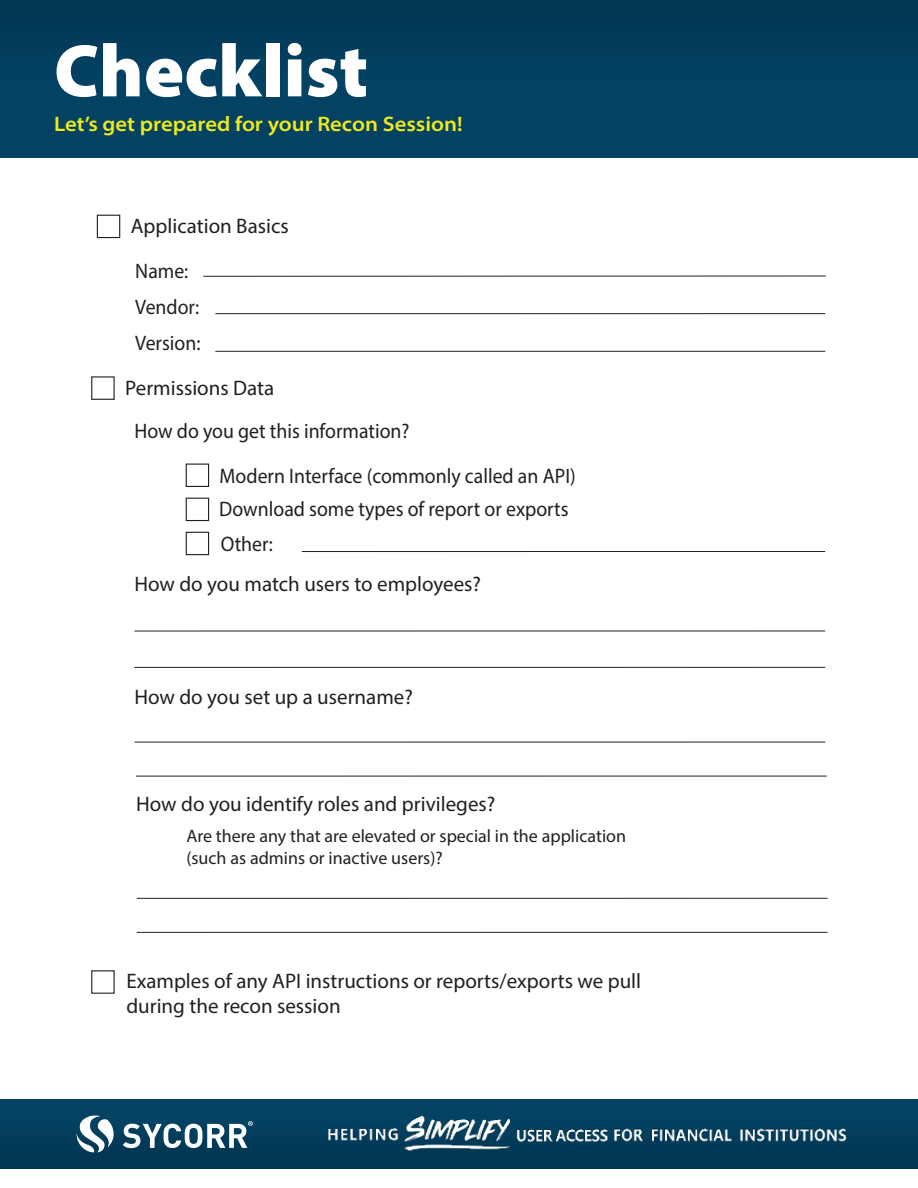
<style>
.page{position:relative;width:918px;height:1188px;background:#fff}
.page>*{position:absolute;margin:0;border:0;box-sizing:border-box;transform-origin:0 0}
.t1{font:900 75px "Myriad Pro";color:#fff}
.t2{font:21px/25.2px "Myriad Pro";color:#231f20}
.t3{font:21px/36px "Myriad Pro";color:#231f20;scale:.94 1}
.t4{font:600 semi-expanded 21px "Myriad Pro";color:#f1ea1a}
.t5{font:18px/21.6px "Myriad Pro";color:#231f20}
</style>
<div class="page">
<div style="left:0;top:1099px;width:918px;height:70px;background:#013a58"></div>
<div style="left:0;top:0;width:918px;height:158px;background:linear-gradient(to right,#033f5e,#033f5e)"></div>
<svg style="left:76px;top:1115px;width:38px;height:37px"></svg>
<svg style="left:123px;top:1121px;width:130px;height:27px"></svg>
<img style="left:327px;top:1100px;width:284px;height:52px">
<img style="left:588px;top:1119px;width:284px;height:24px">
<div style="left:97px;top:215px;width:23px;height:23px;border:1px solid #231f20"></div>
<div style="left:91px;top:376px;width:24px;height:24px;border:1px solid #231f20"></div>
<div style="left:186px;top:464px;width:23px;height:23px;border:1px solid #231f20"></div>
<div style="left:186px;top:532px;width:23px;height:23px;border:1px solid #231f20"></div>
<div style="left:186px;top:498px;width:23px;height:23px;border:1px solid #231f20"></div>
<hr style="left:203px;top:276px;width:623px;height:1px;background:#231f20">
<hr style="left:215px;top:313px;width:610px;height:1px;background:#231f20">
<hr style="left:215px;top:351px;width:610px;height:1px;background:#231f20">
<hr style="left:302px;top:551px;width:523px;height:1px;background:#231f20">
<hr style="left:134px;top:631px;width:691px;height:1px;background:#231f20">
<hr style="left:134px;top:742px;width:691px;height:1px;background:#231f20">
<hr style="left:137px;top:898px;width:691px;height:1px;background:#231f20">
<hr style="left:137px;top:932px;width:691px;height:1px;background:#231f20">
<hr style="left:134px;top:667px;width:691px;height:1px;background:#231f20">
<hr style="left:136px;top:776px;width:691px;height:1px;background:#231f20">
<div style="left:91px;top:970px;width:24px;height:24px;border:1px solid #231f20"></div>
<h1 class="t1" style="left:54px;top:27px;width:316px">Checklist</h1>
<p class="t4" style="left:54px;top:116px;width:410px">Let’s get prepared for your Recon Session!</p>
<p class="t2" style="left:131px;top:216px;width:159px">Application Basics</p>
<p class="t3" style="left:135px;top:254px;width:71px">Name:<br>Vendor:<br>Version:</p>
<p class="t2" style="left:125px;top:377px;width:151px">Permissions Data</p>
<p class="t3" style="left:134px;top:415px;width:294px">How do you get this information?</p>
<p class="t3" style="left:219px;top:461px;width:381px;line-height:33px">Modern Interface (commonly called an API)<br>Download some types of report or exports</p>
<p class="t3" style="left:221px;top:528px;width:57px">Other:</p>
<p class="t2" style="left:134px;top:574px;width:348px">How do you match users to employees?</p>
<p class="t2" style="left:134px;top:686px;width:280px">How do you set up a username?</p>
<p class="t2" style="left:136px;top:793px;width:361px">How do you identify roles and privileges?</p>
<p class="t5" style="left:186px;top:827px;width:441px">Are there any that are elevated or special in the application (such as admins or inactive users)?</p>
<p class="t2" style="left:126px;top:970px;width:516px">Examples of any API instructions or reports/exports we pull during the recon session</p>
</div>
